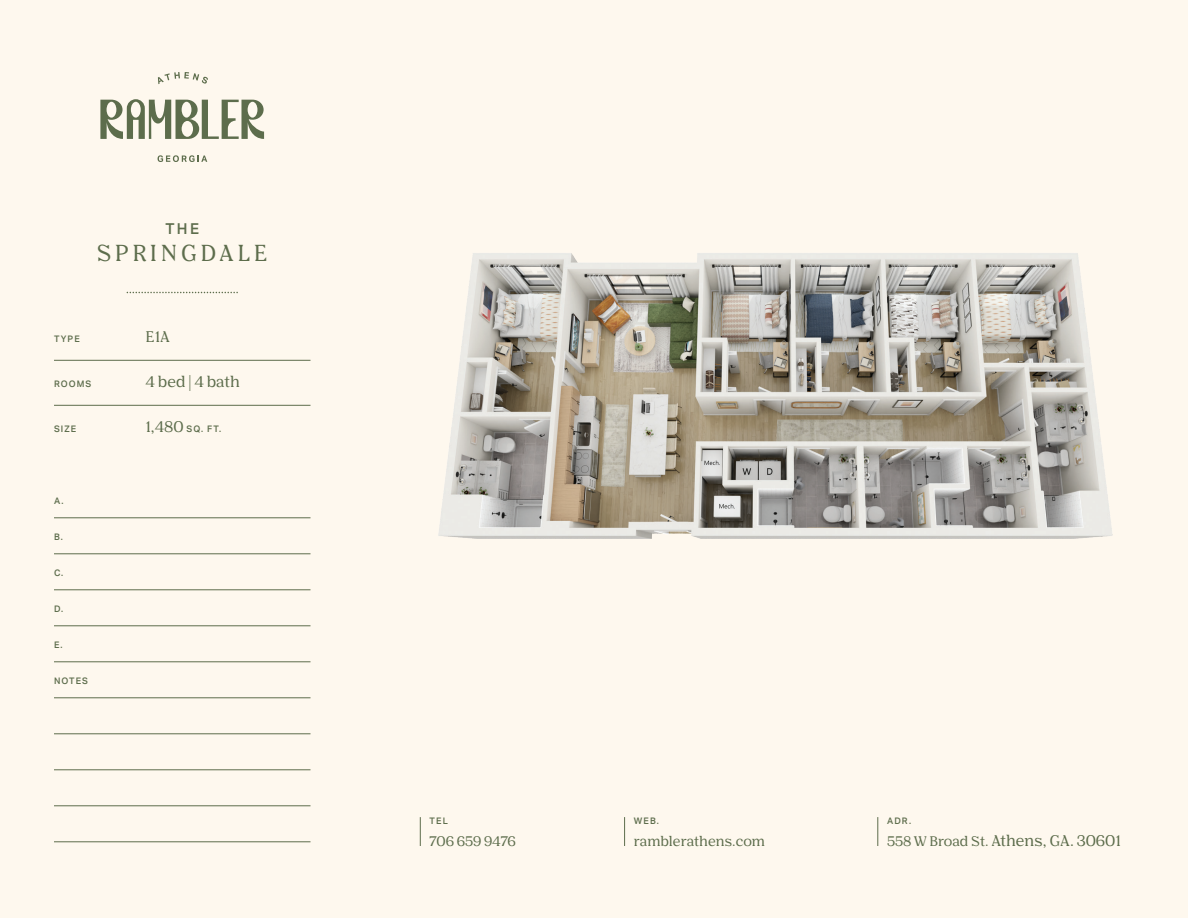
<style>
.page{position:relative;width:1188px;height:918px;background:#fef8ee}
.page>*{position:absolute;margin:0;border:0;box-sizing:border-box;transform-origin:0 0}
.t1{font:600 22.5px "Nib Pro";letter-spacing:.16em;color:#5d6d4c}
.t2{font:600 15px "Nib Pro";color:#5d6d4c}
.t3{font:500 15px "Aktiv Grotesk";color:#5d6d4c}
.t4{font:600 13.5px "Nib Pro";color:#5d6d4c}
.t5{font:500 9px "Aktiv Grotesk";letter-spacing:.12em;color:#5d6d4c}
.s1{font-family:"Nib Pro";font-weight:600;font-size:15px}
.s2{font-size:13.5px}
</style>
<div class="page">
<svg style="left:127px;top:292px;width:111px;height:1px"></svg>
<svg style="left:100px;top:99px;width:164px;height:40px"></svg>
<svg style="left:158px;top:155px;width:49px;height:7px"></svg>
<svg style="left:158px;top:72px;width:50px;height:12px"></svg>
<svg style="left:420px;top:817px;width:1px;height:29px"></svg>
<svg style="left:878px;top:817px;width:1px;height:29px"></svg>
<svg style="left:624px;top:817px;width:1px;height:29px"></svg>
<hr style="left:54px;top:360px;width:256px;height:1px;background:#5d6d4c">
<hr style="left:54px;top:405px;width:256px;height:1px;background:#5d6d4c">
<img style="left:438px;top:253px;width:675px;height:286px">
<hr style="left:54px;top:518px;width:256px;height:1px;background:#5d6d4c">
<hr style="left:54px;top:553px;width:256px;height:1px;background:#5d6d4c">
<hr style="left:54px;top:589px;width:256px;height:1px;background:#5d6d4c">
<hr style="left:54px;top:625px;width:256px;height:1px;background:#5d6d4c">
<hr style="left:54px;top:661px;width:256px;height:1px;background:#5d6d4c">
<hr style="left:54px;top:697px;width:256px;height:1px;background:#5d6d4c">
<hr style="left:54px;top:733px;width:256px;height:1px;background:#5d6d4c">
<hr style="left:54px;top:769px;width:256px;height:1px;background:#5d6d4c">
<hr style="left:54px;top:805px;width:256px;height:1px;background:#5d6d4c">
<hr style="left:54px;top:842px;width:256px;height:1px;background:#5d6d4c">
<h2 class="t3" style="left:165px;top:220px;width:35px">THE</h2>
<h1 class="t1" style="left:97px;top:237px;width:172px">SPRINGDALE</h1>
<p class="t5" style="left:54px;top:334px;width:27px">TYPE</p>
<h2 class="t2" style="left:146px;top:326px;width:26px">E1A</h2>
<p class="t5" style="left:54px;top:379px;width:39px">ROOMS</p>
<h2 class="t2" style="left:146px;top:371px;width:96px">4 bed | 4 bath</h2>
<p class="t5" style="left:54px;top:424px;width:24px">SIZE</p>
<p class="t5" style="left:145px;top:424px;width:77px"><span class="s1">1,480</span> SQ. F T.</p>
<p class="t5" style="left:54px;top:496px;width:11px">A.</p>
<p class="t5" style="left:54px;top:532px;width:10px">B.</p>
<p class="t5" style="left:54px;top:568px;width:11px">C.</p>
<p class="t5" style="left:54px;top:604px;width:11px">D.</p>
<p class="t5" style="left:54px;top:640px;width:10px">E.</p>
<p class="t5" style="left:54px;top:676px;width:36px">NOTES</p>
<p class="t5" style="left:430px;top:815px;width:20px">TEL</p>
<h3 class="t4" style="left:430px;top:832px;width:88px">706 659 9476</h3>
<p class="t5" style="left:634px;top:815px;width:27px">WEB.</p>
<h3 class="t4" style="left:634px;top:832px;width:133px">ramblerathens.com</h3>
<p class="t5" style="left:887px;top:815px;width:25px">ADR.</p>
<h2 class="t2" style="left:887px;top:830px;width:235px"><span class="s2">558 W Broad St.</span> Athens, GA. 30601</h2>
</div>
